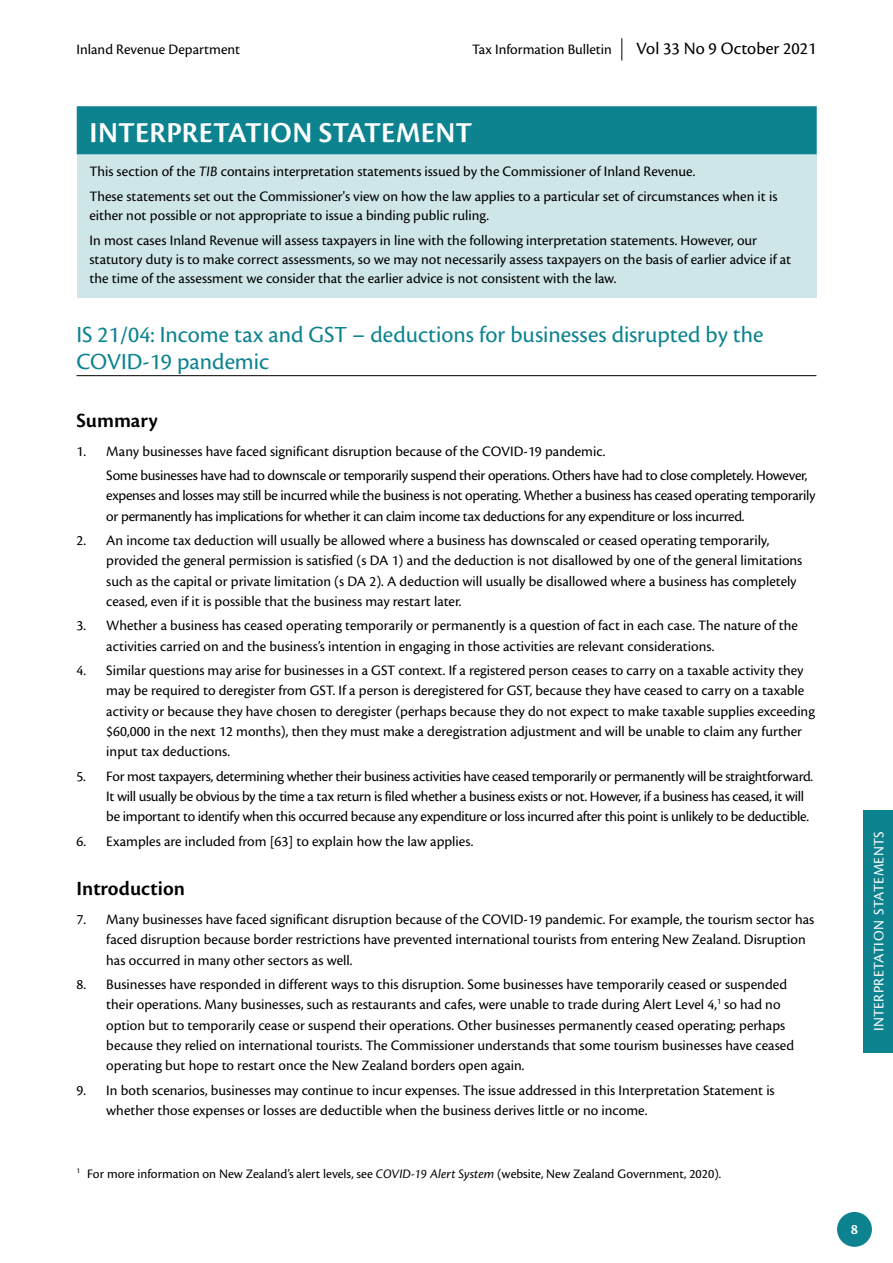
<style>
.page{position:relative;width:893px;height:1263px;background:#fff}
.page>*{position:absolute;margin:0;border:0;box-sizing:border-box;transform-origin:0 0}
.t1{font:600 30px "Cronos Pro";letter-spacing:.005em;color:#fff}
.t2{font:24px/27px "Cronos Pro";color:#0d8390}
.t3{font:600 21px "Cronos Pro";color:#000}
.t4{font:18px "Cronos Pro";color:#000}
.t5{font:15px/20.2px "Cronos Pro";color:#000}
.t6{font:15px/20.2px "Cronos Pro";letter-spacing:-.02em;color:#000}
.t7{font:15px "Cronos Pro";letter-spacing:.025em;color:#fff}
.t8{font:600 15px "Cronos Pro";color:#fff}
.t9{font:13.5px "Cronos Pro";color:#000}
.s1{font-style:italic}
</style>
<div class="page">
<div style="left:77px;top:106px;width:740px;height:192px;background:#cfe6e9"></div>
<div style="left:77px;top:106px;width:740px;height:48px;background:#0d8390"></div>
<div style="left:863px;top:810px;width:30px;height:242px;background:#0d8390"></div>
<hr style="left:77px;top:375px;width:739px;height:1px;background:#000">
<svg style="left:621px;top:38px;width:1px;height:23px"></svg>
<div style="left:837px;top:1212px;width:35px;height:35px;background:#0d8390;border-radius:50%"></div>
<p class="t5" style="left:77px;top:39px;width:165px">Inland Revenue Department</p>
<p class="t4" style="left:636px;top:38px;width:182px">Vol 33 No 9 October 2021</p>
<p class="t5" style="left:472px;top:39px;width:141px">Tax Information Bulletin</p>
<h1 class="t1" style="left:90px;top:116px;width:384px">INTERPRETATION STATEMENT</h1>
<p class="t5" style="left:90px;top:159px;width:689px;line-height:25.2px">This section of the <span class="s1">TIB</span> contains interpretation statements issued by the Commissioner of Inland Revenue.<br>These statements set out the Commissioner's view on how the law applies to a particular set of circumstances when it is</p>
<p class="t5" style="left:90px;top:203px;width:669px;line-height:25.2px">either not possible or not appropriate to issue a binding public ruling.<br>In most cases Inland Revenue will assess taxpayers in line with the following interpretation statements. However, our</p>
<p class="t5" style="left:90px;top:250px;width:703px;line-height:18.8px">statutory duty is to make correct assessments, so we may not necessarily assess taxpayers on the basis of earlier advice if at the time of the assessment we consider that the earlier advice is not consistent with the law.</p>
<h2 class="t2" style="left:77px;top:321px;width:688px">IS 21/04: Income tax and GST – deductions for businesses disrupted by the<br>COVID-19 pandemic</h2>
<h3 class="t3" style="left:77px;top:408px;width:83px">Summary</h3>
<p class="t5" style="left:106px;top:439px;width:703px;line-height:24.5px;text-indent:-30px">1. Many businesses have faced significant disruption because of the COVID-19 pandemic.<br>Some businesses have had to downscale or temporarily suspend their operations. Others have had to close completely. However,</p>
<p class="t6" style="left:106px;top:486px;width:711px">expenses and losses may still be incurred while the business is not operating. Whether a business has ceased operating temporarily or permanently has implications for whether it can claim income tax deductions for any expenditure or loss incurred.</p>
<p class="t5" style="left:106px;top:530px;width:698px;text-indent:-30px">2. An income tax deduction will usually be allowed where a business has downscaled or ceased operating temporarily, provided the general permission is satisfied (s DA 1) and the deduction is not disallowed by one of the general limitations such as the capital or private limitation (s DA 2). A deduction will usually be disallowed where a business has completely ceased, even if it is possible that the business may restart later.</p>
<p class="t5" style="left:106px;top:616px;width:693px;text-indent:-30px">3. Whether a business has ceased operating temporarily or permanently is a question of fact in each case. The nature of the activities carried on and the business’s intention in engaging in those activities are relevant considerations.</p>
<p class="t5" style="left:106px;top:660px;width:710px;text-indent:-30px">4. Similar questions may arise for businesses in a GST context. If a registered person ceases to carry on a taxable activity they may be required to deregister from GST. If a person is deregistered for GST, because they have ceased to carry on a taxable activity or because they have chosen to deregister (perhaps because they do not expect to make taxable supplies exceeding $60,000 in the next 12 months), then they must make a deregistration adjustment and will be unable to claim any further input tax deductions.</p>
<p class="t6" style="left:106px;top:766px;width:708px;text-indent:-30px">5. For most taxpayers, determining whether their business activities have ceased temporarily or permanently will be straightforward.<br>It will usually be obvious by the time a tax return is filed whether a business exists or not. However, if a business has ceased, it will be important to identify when this occurred because any expenditure or loss incurred after this point is unlikely to be deductible.</p>
<p class="t5" style="left:77px;top:831px;width:398px">6. Examples are included from [63] to explain how the law applies.</p>
<h3 class="t3" style="left:77px;top:877px;width:110px">Introduction</h3>
<p class="t5" style="left:106px;top:909px;width:710px;text-indent:-30px">7. Many businesses have faced significant disruption because of the COVID-19 pandemic. For example, the tourism sector has faced disruption because border restrictions have prevented international tourists from entering New Zealand. Disruption has occurred in many other sectors as well.</p>
<p class="t5" style="left:106px;top:974px;width:689px;text-indent:-30px">8. Businesses have responded in different ways to this disruption. Some businesses have temporarily ceased or suspended their operations. Many businesses, such as restaurants and cafes, were unable to trade during Alert Level 4,<sup>1</sup> so had no option but to temporarily cease or suspend their operations. Other businesses permanently ceased operating; perhaps because they relied on international tourists. The Commissioner understands that some tourism businesses have ceased operating but hope to restart once the New Zealand borders open again.</p>
<p class="t5" style="left:106px;top:1080px;width:670px;text-indent:-30px">9. In both scenarios, businesses may continue to incur expenses. The issue addressed in this Interpretation Statement is whether those expenses or losses are deductible when the business derives little or no income.</p>
<p class="t9" style="left:77px;top:1166px;width:646px"><sup>1</sup> For more information on New Zealand’s alert levels, see <span class="s1">COVID-19 Alert System</span> (website, New Zealand Government, 2020).</p>
<p class="t7" style="left:870px;top:1031px;width:201px;rotate:-90deg">INTERPRETATION STATEMENTS</p>
<p class="t8" style="left:851px;top:1220px;width:9px">8</p>
</div>
